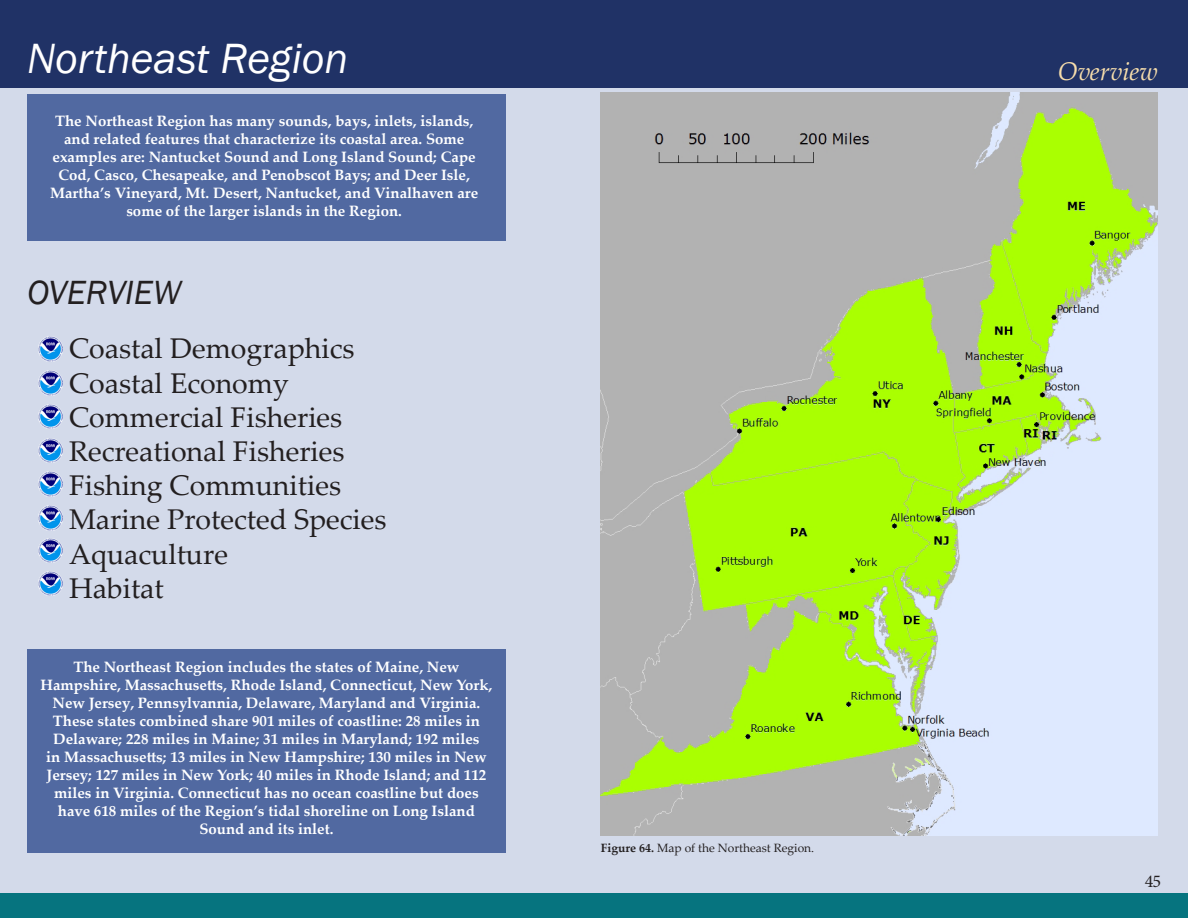
<style>
.page{position:relative;width:1188px;height:918px;background:#fff}
.page>*{position:absolute;margin:0;border:0;box-sizing:border-box;transform-origin:0 0}
.t1{font:italic 43.5px "Franklin Gothic";color:#fff}
.t2{font:italic 34.5px "Franklin Gothic";color:#231f20}
.t3{font:28.5px "Palatino Linotype";color:#231f20}
.t4{font:italic 25.5px "Palatino Linotype";color:#f7deac}
.t5{font:18px "Minion Pro";color:#231f20}
.call_out{font:700 15px/18px "Palatino Linotype";color:#fff;text-align:center}
.t6{font:12px "Palatino Linotype";color:#231f20}
.s1{font-weight:700}
</style>
<div class="page">
<div style="left:0;top:88px;width:1188px;height:805px;background:#d3daea"></div>
<div style="left:0;top:0;width:1188px;height:88px;background:#203266"></div>
<div style="left:27px;top:649px;width:478px;height:203px;background:#5169a1"></div>
<div style="left:27px;top:94px;width:478px;height:147px;background:#5169a1"></div>
<div style="left:0;top:893px;width:1188px;height:25px;background:#06747f"></div>
<img style="left:601px;top:92px;width:557px;height:743px">
<img style="left:38px;top:337px;width:24px;height:24px">
<img style="left:38px;top:371px;width:24px;height:24px">
<img style="left:38px;top:404px;width:24px;height:25px">
<img style="left:38px;top:438px;width:24px;height:25px">
<img style="left:38px;top:472px;width:24px;height:24px">
<img style="left:38px;top:506px;width:24px;height:24px">
<img style="left:38px;top:539px;width:24px;height:24px">
<img style="left:38px;top:572px;width:24px;height:24px">
<h1 class="t1" style="left:27px;top:31px;width:323px">Northeast Region</h1>
<p class="call_out" style="left:50px;top:112px;width:430px">The Northeast Region has many sounds, bays, inlets, islands, and related features that characterize its coastal area. Some examples are: Nantucket Sound and Long Island Sound; Cape Cod, Casco, Chesapeake, and Penobscot Bays; and Deer Isle, Martha’s Vineyard, Mt. Desert, Nantucket, and Vinalhaven are some of the larger islands in the Region.</p>
<p class="t2" style="left:27px;top:271px;width:156px">OVERVIEW</p>
<p class="t3" style="left:69px;top:328px;width:287px">Coastal Demographics</p>
<p class="t3" style="left:69px;top:363px;width:221px">Coastal Economy</p>
<p class="t3" style="left:69px;top:397px;width:275px">Commercial Fisheries</p>
<p class="t3" style="left:69px;top:431px;width:277px">Recreational Fisheries</p>
<p class="t3" style="left:69px;top:465px;width:274px">Fishing Communities</p>
<p class="t3" style="left:69px;top:499px;width:319px">Marine Protected Species</p>
<p class="t3" style="left:69px;top:534px;width:161px">Aquaculture</p>
<p class="t3" style="left:69px;top:568px;width:96px">Habitat</p>
<p class="call_out" style="left:41px;top:657px;width:453px">The Northeast Region includes the states of Maine, New Hampshire, Massachusetts, Rhode Island, Connecticut, New York, New Jersey, Pennsylvannia, Delaware, Maryland and Virginia.<br>These states combined share 901 miles of coastline: 28 miles in Delaware; 228 miles in Maine; 31 miles in Maryland; 192 miles<br>in Massachusetts; 13 miles in New Hampshire; 130 miles in New Jersey; 127 miles in New York; 40 miles in Rhode Island; and 112 miles in Virginia. Connecticut has no ocean coastline but does have 618 miles of the Region’s tidal shoreline on Long Island Sound and its inlet.</p>
<p class="t6" style="left:601px;top:840px;width:215px"><span class="s1">Figure 64.</span> Map of the Northeast Region.</p>
<p class="t4" style="left:1058px;top:53px;width:102px">Overview</p>
<p class="t5" style="left:1145px;top:869px;width:18px">45</p>
</div>
